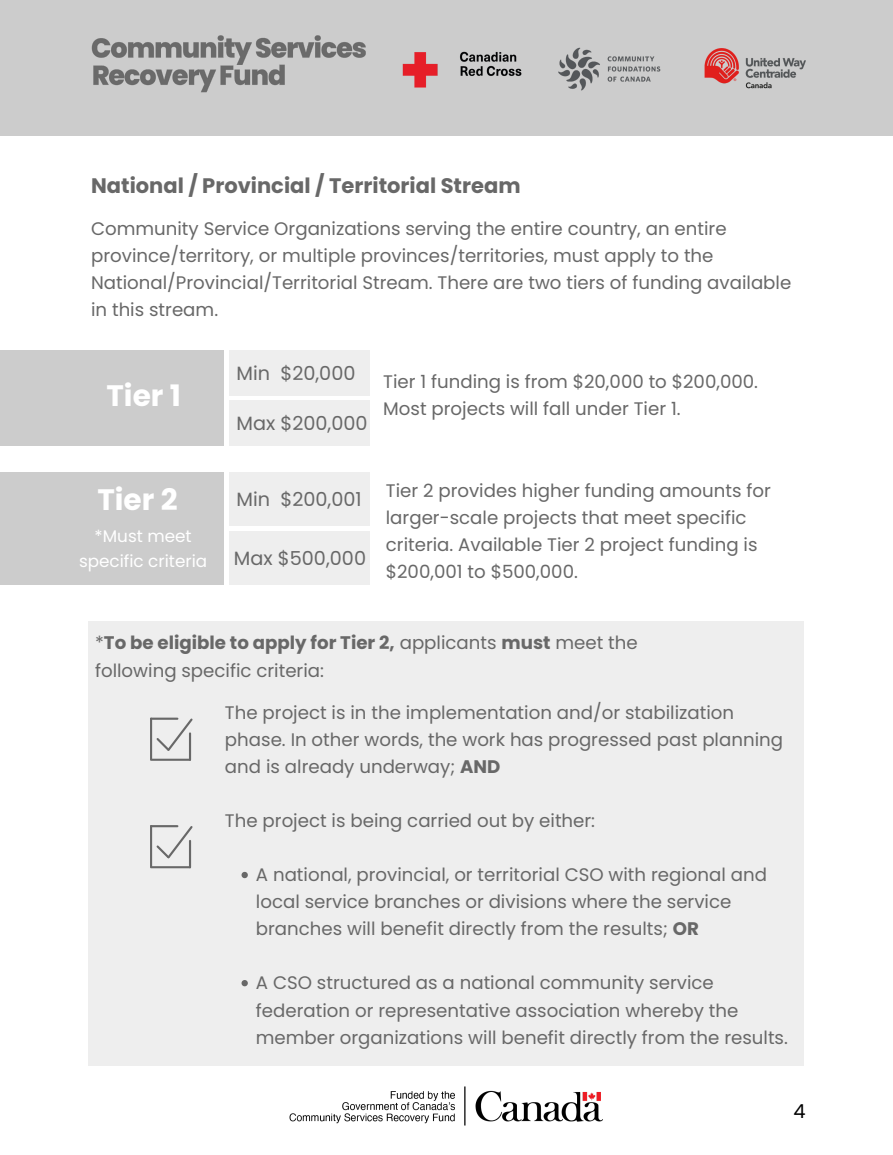
<style>
.page{position:relative;width:893px;height:1155px;background:#fff}
.page>*{position:absolute;margin:0;border:0;box-sizing:border-box;transform-origin:0 0}
.t1{font:700 29.57px "Poppins";color:#fff}
.t2{font:700 21px "Poppins";color:#686868}
.t3{font:19.25px "Poppins";color:#000}
.t4{font:19.21px "Poppins";color:#686868}
.t5{font:18.16px/27px "Poppins";color:#686868}
.t6{font:16.8px/25.2px "Poppins";color:#fff;text-align:center}
.s1{font-weight:700}
</style>
<div class="page">
<div style="left:0;top:0;width:892px;height:136px;background:#ccc"></div>
<img style="left:91px;top:35px;width:714px;height:58px">
<img style="left:289px;top:1086px;width:314px;height:40px">
<div style="left:0;top:350px;width:223px;height:96px;background:#ccc"></div>
<div style="left:230px;top:350px;width:140px;height:45px;background:#eee"></div>
<div style="left:230px;top:400px;width:140px;height:46px;background:#eee"></div>
<div style="left:0;top:472px;width:223px;height:113px;background:#ccc"></div>
<div style="left:230px;top:473px;width:140px;height:53px;background:#eee"></div>
<div style="left:230px;top:532px;width:140px;height:53px;background:#eee"></div>
<div style="left:88px;top:621px;width:715px;height:445px;background:#eee"></div>
<svg style="left:241px;top:872px;width:7px;height:6px"></svg>
<svg style="left:241px;top:980px;width:7px;height:6px"></svg>
<svg style="left:150px;top:717px;width:43px;height:44px"></svg>
<svg style="left:150px;top:825px;width:43px;height:43px"></svg>
<p class="t2" style="left:91px;top:171px;width:431px">National / Provincial / Territorial Stream</p>
<p class="t5" style="left:91px;top:215px;width:701px">Community Service Organizations serving the entire country, an entire province/territory, or multiple provinces/territories, must apply to the National/Provincial/Territorial Stream. There are two tiers of funding available in this stream.</p>
<p class="t4" style="left:236px;top:360px;width:120px">Min $20,000</p>
<p class="t4" style="left:236px;top:409px;width:133px">Max $200,000</p>
<h1 class="t1" style="left:106px;top:375px;width:76px">Tier 1</h1>
<p class="t5" style="left:383px;top:369px;width:376px">Tier 1 funding is from $20,000 to $200,000.<br>Most projects will fall under Tier 1.</p>
<h1 class="t1" style="left:97px;top:479px;width:82px">Tier 2</h1>
<p class="t6" style="left:79px;top:523px;width:130px">*Must meet specific criteria</p>
<p class="t4" style="left:236px;top:486px;width:127px">Min $200,001</p>
<p class="t4" style="left:234px;top:545px;width:134px">Max $500,000</p>
<p class="t5" style="left:386px;top:478px;width:386px">Tier 2 provides higher funding amounts for larger-scale projects that meet specific criteria. Available Tier 2 project funding is $200,001 to $500,000.</p>
<p class="t5" style="left:95px;top:630px;width:544px">*<span class="s1">To be eligible to apply for Tier 2,</span> applicants <span class="s1">must</span> meet the following specific criteria:</p>
<p class="t5" style="left:225px;top:699px;width:559px">The project is in the implementation and/or stabilization phase. In other words, the work has progressed past planning and is already underway; <span class="s1">AND</span></p>
<p class="t5" style="left:225px;top:807px;width:371px">The project is being carried out by either:</p>
<p class="t5" style="left:256px;top:861px;width:512px">A national, provincial, or territorial CSO with regional and local service branches or divisions where the service branches will benefit directly from the results; <span class="s1">OR</span></p>
<p class="t5" style="left:256px;top:970px;width:533px">A CSO structured as a national community service federation or representative association whereby the member organizations will benefit directly from the results.</p>
<p class="t3" style="left:793px;top:1098px;width:14px">4</p>
</div>
